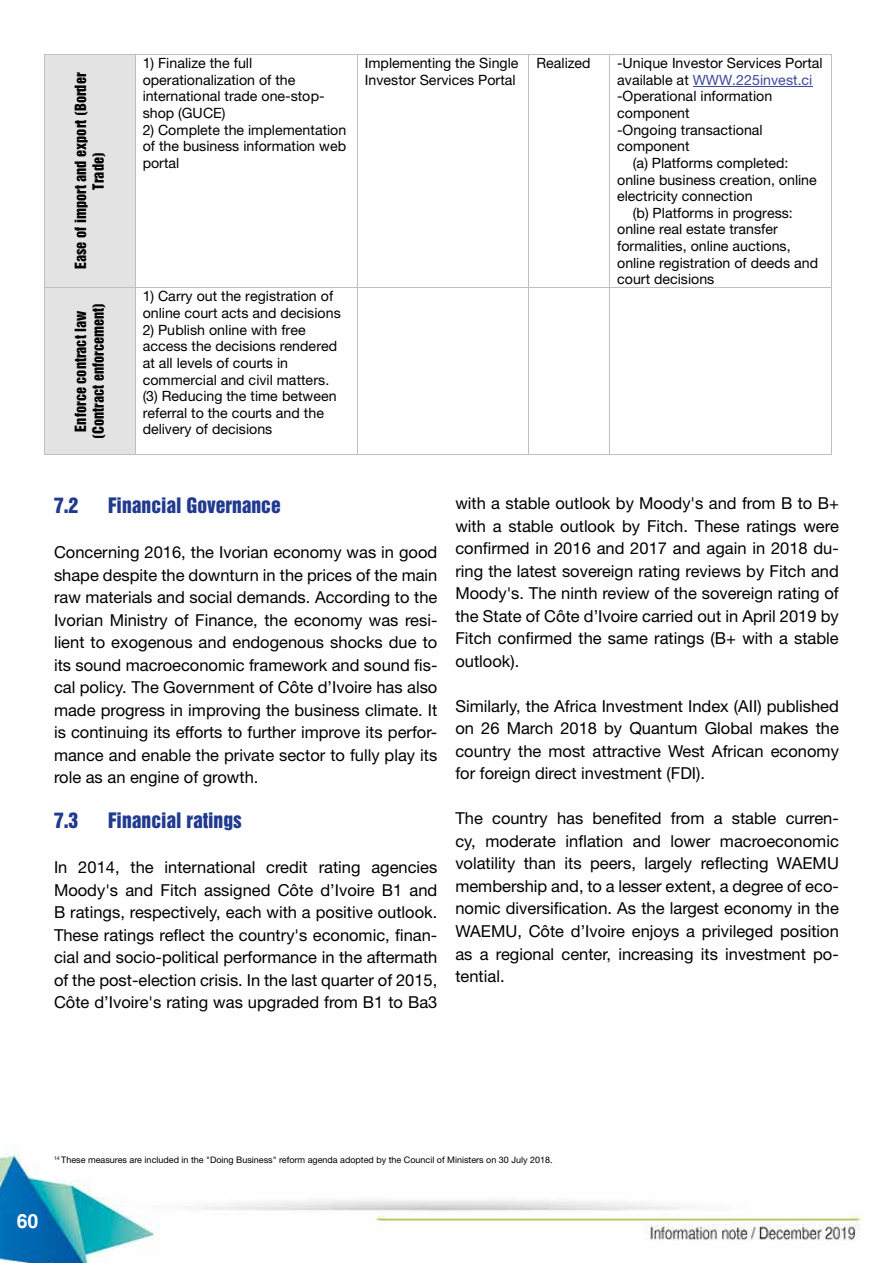
<style>
.page{position:relative;width:893px;height:1263px;background:#fff}
.page>*{position:absolute;margin:0;border:0;box-sizing:border-box;transform-origin:0 0}
.t1{font:19.5px "Helvetica Inserat";color:#213a8f}
.t2{font:700 19.5px "Helvetica";color:#fff}
.t3{font:16.5px/22.5px "Helvetica Neue LT Std";color:#000;text-align:justify}
.t4{font:14.25px/16.6px "Helvetica Neue LT Std";letter-spacing:.005em;color:#000}
.t5{font:14.25px/17.7px "Helvetica Inserat";letter-spacing:.005em;color:#000;text-align:center}
.t6{font:14.25px "Helvetica Neue LT Std";letter-spacing:.005em;color:#3e4999}
.t7{font:9px "Helvetica Neue LT Std";color:#000}
.s1{color:#000}
</style>
<div class="page">
<img style="left:0;top:86px;width:863px;height:1177px">
<div style="left:44px;top:54px;width:91px;height:400px;background:#e3e3e3"></div>
<hr style="left:693px;top:86px;width:119px;height:1px;background:#3e4999">
<hr style="left:45px;top:54px;width:90px;height:1px;background:#c0bec2">
<hr style="left:135px;top:54px;width:222px;height:1px;background:#c0bec2">
<hr style="left:357px;top:54px;width:171px;height:1px;background:#c0bec2">
<hr style="left:529px;top:54px;width:80px;height:1px;background:#c0bec2">
<hr style="left:610px;top:54px;width:221px;height:1px;background:#c0bec2">
<hr style="left:44px;top:55px;width:1px;height:232px;background:#c0bec2">
<hr style="left:135px;top:55px;width:1px;height:232px;background:#c0bec2">
<hr style="left:357px;top:55px;width:1px;height:232px;background:#c0bec2">
<hr style="left:528px;top:55px;width:1px;height:232px;background:#c0bec2">
<hr style="left:609px;top:55px;width:1px;height:232px;background:#c0bec2">
<hr style="left:831px;top:55px;width:1px;height:232px;background:#c0bec2">
<hr style="left:45px;top:287px;width:90px;height:1px;background:#c0bec2">
<hr style="left:135px;top:287px;width:222px;height:1px;background:#c0bec2">
<hr style="left:357px;top:287px;width:171px;height:1px;background:#c0bec2">
<hr style="left:529px;top:287px;width:80px;height:1px;background:#c0bec2">
<hr style="left:610px;top:287px;width:221px;height:1px;background:#c0bec2">
<hr style="left:44px;top:288px;width:1px;height:166px;background:#c0bec2">
<hr style="left:45px;top:454px;width:90px;height:1px;background:#c0bec2">
<hr style="left:135px;top:288px;width:1px;height:166px;background:#c0bec2">
<hr style="left:135px;top:454px;width:222px;height:1px;background:#c0bec2">
<hr style="left:357px;top:288px;width:1px;height:166px;background:#c0bec2">
<hr style="left:357px;top:454px;width:171px;height:1px;background:#c0bec2">
<hr style="left:528px;top:288px;width:1px;height:166px;background:#c0bec2">
<hr style="left:529px;top:454px;width:80px;height:1px;background:#c0bec2">
<hr style="left:609px;top:288px;width:1px;height:166px;background:#c0bec2">
<hr style="left:610px;top:454px;width:221px;height:1px;background:#c0bec2">
<hr style="left:831px;top:288px;width:1px;height:166px;background:#c0bec2">
<p class="t5" style="left:72px;top:269px;width:198px;rotate:-90deg">Ease of import and export (Border<br>Trade)</p>
<p class="t5" style="left:72px;top:439px;width:137px;rotate:-90deg">Enforce contract law (Contract enforcement)</p>
<p class="t4" style="left:143px;top:55px;width:183px">1) Finalize the full operationalization of the international trade one-stop&shy;shop (GUCE)</p>
<p class="t4" style="left:143px;top:121px;width:205px;text-align:justify">2) Complete the implementation of the business information web portal</p>
<p class="t4" style="left:143px;top:288px;width:200px">1) Carry out the registration of online court acts and decisions</p>
<p class="t4" style="left:143px;top:321px;width:196px">2) Publish online with free access the decisions rendered at all levels of courts in commercial and civil matters. (3) Reducing the time between referral to the courts and the delivery of decisions</p>
<p class="t4" style="left:365px;top:55px;width:155px">Implementing the Single<br>Investor Services Portal</p>
<p class="t4" style="left:536px;top:55px;width:56px">Realized</p>
<p class="t4" style="left:617px;top:55px;width:207px">-Unique Investor Services Portal</p>
<p class="t6" style="left:617px;top:71px;width:197px"><span class="s1">available at</span> WWW.225invest.ci</p>
<p class="t4" style="left:617px;top:88px;width:157px">-Operational information</p>
<p class="t4" style="left:617px;top:104px;width:74px">component</p>
<p class="t4" style="left:617px;top:121px;width:147px">-Ongoing transactional</p>
<p class="t4" style="left:617px;top:138px;width:74px">component</p>
<p class="t4" style="left:633px;top:154px;width:157px">(a) Platforms completed:</p>
<p class="t4" style="left:617px;top:171px;width:201px">online business creation, online</p>
<p class="t4" style="left:617px;top:187px;width:137px">electricity connection</p>
<p class="t4" style="left:633px;top:204px;width:162px">(b) Platforms in progress:</p>
<p class="t4" style="left:617px;top:221px;width:162px">online real estate transfer</p>
<p class="t4" style="left:617px;top:237px;width:175px">formalities, online auctions,</p>
<p class="t4" style="left:617px;top:254px;width:202px">online registration of deeds and</p>
<p class="t4" style="left:617px;top:271px;width:99px">court decisions</p>
<p class="t1" style="left:54px;top:494px;width:26px">7.2</p>
<p class="t1" style="left:108px;top:494px;width:174px">Financial Governance</p>
<p class="t3" style="left:54px;top:541px;width:385px">Concerning 2016, the Ivorian economy was in good shape despite the downturn in the prices of the main raw materials and social demands. According to the Ivorian Ministry of Finance, the economy was resi&shy;lient to exogenous and endogenous shocks due to its sound macroeconomic framework and sound fis&shy;cal policy. The Government of Côte d’Ivoire has also made progress in improving the business climate. It is continuing its efforts to further improve its perfor&shy;mance and enable the private sector to fully play its role as an engine of growth.</p>
<p class="t1" style="left:54px;top:809px;width:26px">7.3</p>
<p class="t1" style="left:108px;top:809px;width:135px">Financial ratings</p>
<p class="t3" style="left:54px;top:856px;width:385px">In 2014, the international credit rating agencies Moody's and Fitch assigned Côte d’Ivoire B1 and B ratings, respectively, each with a positive outlook.<br>These ratings reflect the country's economic, finan&shy;cial and socio-political performance in the aftermath of the post-election crisis. In the last quarter of 2015, Côte d’Ivoire's rating was upgraded from B1 to Ba3</p>
<p class="t3" style="left:455px;top:492px;width:385px">with a stable outlook by Moody's and from B to B+ with a stable outlook by Fitch. These ratings were confirmed in 2016 and 2017 and again in 2018 du&shy;ring the latest sovereign rating reviews by Fitch and Moody's. The ninth review of the sovereign rating of the State of Côte d’Ivoire carried out in April 2019 by Fitch confirmed the same ratings (B+ with a stable outlook).</p>
<p class="t3" style="left:455px;top:695px;width:385px">Similarly, the Africa Investment Index (AII) published on 26 March 2018 by Quantum Global makes the country the most attractive West African economy for foreign direct investment (FDI).</p>
<p class="t3" style="left:455px;top:807px;width:385px">The country has benefited from a stable curren&shy;cy, moderate inflation and lower macroeconomic volatility than its peers, largely reflecting WAEMU membership and, to a lesser extent, a degree of eco&shy;nomic diversification. As the largest economy in the WAEMU, Côte d’Ivoire enjoys a privileged position as a regional center, increasing its investment po&shy;tential.</p>
<p class="t7" style="left:54px;top:1154px;width:500px"><sup>14</sup> These measures are included in the "Doing Business" reform agenda adopted by the Council of Ministers on 30 July 2018.</p>
<p class="t2" style="left:17px;top:1209px;width:23px">60</p>
</div>
